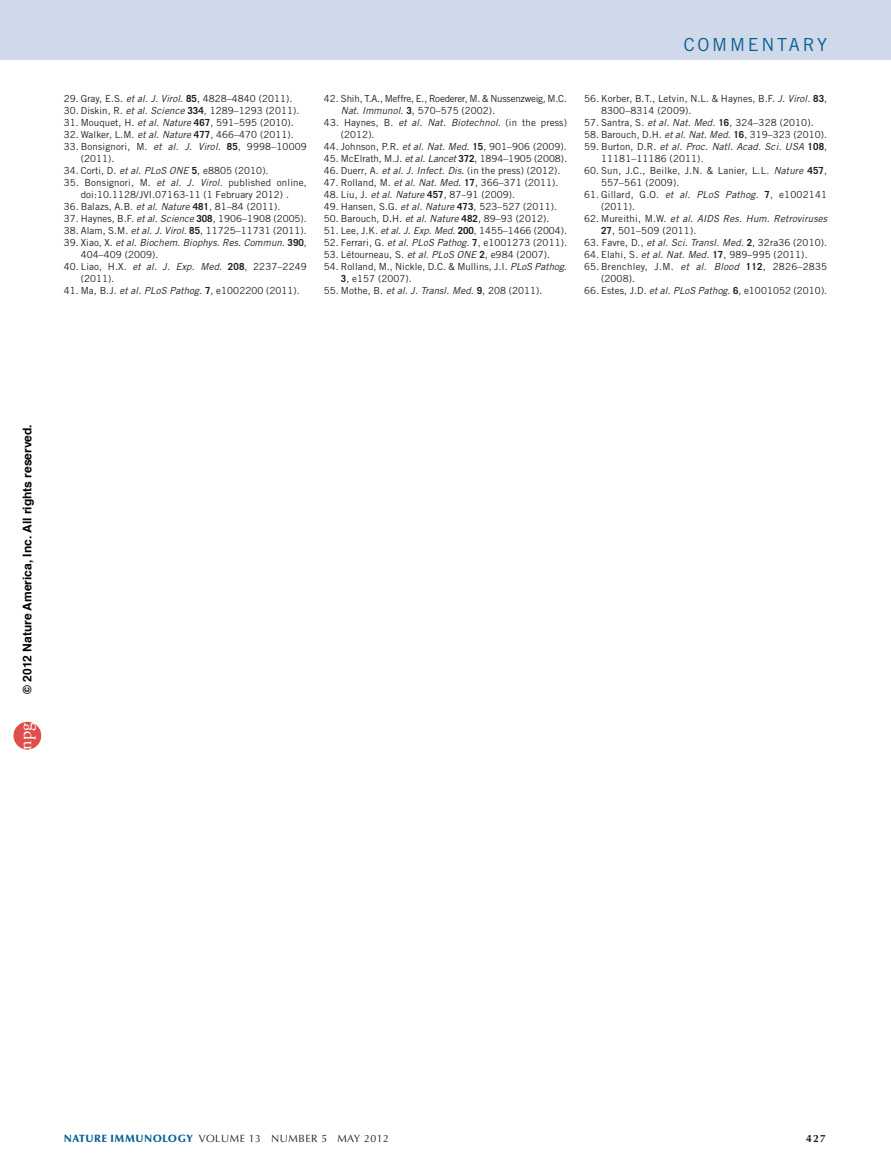
<style>
.page{position:relative;width:891px;height:1175px;background:#fff}
.page>*{position:absolute;margin:0;border:0;box-sizing:border-box;transform-origin:0 0}
.t1{font:18px "Trade Gothic LT Std";letter-spacing:.15em;color:#086193}
.t2{font:18px "Adobe Garamond Pro";color:#fff}
.t3{font:700 12px "Helvetica";color:#000}
.t4{font:10.5px "Optima LT Std";letter-spacing:.05em;color:#231f20}
.t5{font:700 10.5px "Optima LT Std";color:#231f20}
.t6{font:9.75px/12px "Trade Gothic LT Std";letter-spacing:.005em;color:#231f20}
.t7{font:9.75px/12px "Trade Gothic LT Std";letter-spacing:-.02em;color:#231f20}
.t8{font:italic 9.75px/12px "Trade Gothic LT Std";letter-spacing:.005em;color:#231f20}
.t9{font:9.75px/12px "Trade Gothic LT Std";letter-spacing:.025em;color:#231f20}
.s1{font-style:italic}
.s2{font-weight:700}
.s3{font-style:normal}
.s4{font-weight:700;font-style:normal}
.s5{font-weight:900;color:#086193}
</style>
<div class="page">
<div style="left:0;top:0;width:891px;height:60px;background:#cfd9e9"></div>
<div style="left:14px;top:722px;width:27px;height:27px;background:#df4e4a;border-radius:50%"></div>
<p class="t6" style="left:64px;top:92px;width:230px">29. Gray, E .S. <span class="s1">et al. J. Virol.</span> <span class="s2">85</span>, 4828–4840 (2011).</p>
<p class="t6" style="left:64px;top:104px;width:237px">30. Diskin, R . <span class="s1">et al. Science</span> <span class="s2">334</span>, 1289–1293 (2011).</p>
<p class="t6" style="left:64px;top:116px;width:232px">31. Mouquet, H. <span class="s1">et al. Nature</span> <span class="s2">467</span>, 591–595 (2010).</p>
<p class="t6" style="left:64px;top:128px;width:232px">32. Walker, L.M. <span class="s1">et al. Nature</span> <span class="s2">477</span>, 466–470 (2011).</p>
<p class="t6" style="left:81px;top:140px;width:228px;text-indent:-17px">33. Bonsignori, M. <span class="s1">et al. J. Virol.</span> <span class="s2">85</span>, 9998–10009 (2011).</p>
<p class="t6" style="left:64px;top:164px;width:206px">34. Corti, D. <span class="s1">et al. PLoS ONE</span> <span class="s2">5</span>, e8805 (2010).</p>
<p class="t6" style="left:64px;top:176px;width:245px;text-align:center">35. Bonsignori, M. <span class="s1">et al. J. Virol.</span> published online, doi:10.1128/JVI.07163-11 (1 February 2012) .</p>
<p class="t6" style="left:64px;top:200px;width:218px">36. Balazs, A.B. <span class="s1">et al. Nature</span> <span class="s2">481</span>, 81–84 (2011).</p>
<p class="t6" style="left:64px;top:212px;width:245px">37. Haynes, B.F. <span class="s1">et al. Science</span> <span class="s2">308</span>, 1906–1908 (2005).</p>
<p class="t6" style="left:64px;top:224px;width:245px">38. Alam, S.M. <span class="s1">et al. J. Virol.</span> <span class="s2">85</span>, 11725–11731 (2011).</p>
<p class="t8" style="left:81px;top:237px;width:228px;text-indent:-17px"><span class="s3">39. Xiao, X.</span> et al. Biochem. Biophys. Res. Commun. <span class="s4">390</span><span class="s3">,<br>404–409 (2009).</span></p>
<p class="t6" style="left:81px;top:260px;width:228px;text-indent:-17px">40. Liao, H.X. <span class="s1">et al. J. Exp. Med.</span> <span class="s2">208</span>, 2237–2249 (2011).</p>
<p class="t6" style="left:64px;top:284px;width:238px">41. Ma, B.J. <span class="s1">et al. PLoS Pathog.</span> <span class="s2">7</span>, e1002200 (2011).</p>
<p class="t7" style="left:341px;top:92px;width:228px;text-indent:-17px">42. Shih, T.A., Meffre, E., Roederer, M. &amp; Nussenzweig, M.C.<br><span class="s1">Nat. Immunol.</span> <span class="s2">3</span>, 570–575 (2002).</p>
<p class="t6" style="left:341px;top:116px;width:228px;text-indent:-17px">43. Haynes, B. <span class="s1">et al. Nat. Biotechnol</span>. (in the press) (2012).</p>
<p class="t6" style="left:324px;top:140px;width:244px">44. Johnson, P.R . <span class="s1">et al. Nat. Med.</span> <span class="s2">15</span>, 901–906 (2009).</p>
<p class="t6" style="left:324px;top:152px;width:245px">45. McE lrath, M.J. <span class="s1">et al. Lancet</span> <span class="s2">372</span>, 1894–1905 (2008).</p>
<p class="t6" style="left:324px;top:164px;width:238px">46. Duerr, A. <span class="s1">et al. J. Infect. Dis.</span> (in the press) (2012).</p>
<p class="t6" style="left:324px;top:176px;width:236px">47. Rolland, M. <span class="s1">et al. Nat. Med.</span> <span class="s2">17</span>, 366–371 (2011).</p>
<p class="t6" style="left:324px;top:188px;width:193px">48. Liu, J. <span class="s1">et al. Nature</span> <span class="s2">457</span>, 87–91 (2009).</p>
<p class="t6" style="left:324px;top:200px;width:235px">49. Hansen, S.G. <span class="s1">et al. Nature</span> <span class="s2">473</span>, 523–527 (2011).</p>
<p class="t6" style="left:324px;top:212px;width:227px">50. Barouch, D.H. <span class="s1">et al. Nature</span> <span class="s2">482</span>, 89–93 (2012).</p>
<p class="t6" style="left:324px;top:224px;width:245px">51. Lee, J.K. <span class="s1">et al. J. Exp. Med.</span> <span class="s2">200</span>, 1455–1466 (2004).</p>
<p class="t6" style="left:324px;top:236px;width:245px">52. Ferrari, G. <span class="s1">et al. PLoS Pathog.</span> <span class="s2">7</span>, e1001273 (2011).</p>
<p class="t6" style="left:324px;top:248px;width:228px">53. Létourneau, S. <span class="s1">et al. PLoS ONE</span> <span class="s2">2</span>, e984 (2007).</p>
<p class="t6" style="left:341px;top:260px;width:227px;text-indent:-17px">54. Rolland, M., Nickle, D.C. &amp; Mullins, J.I. <span class="s1">PLoS Pathog.<br></span><span class="s2">3</span>, e157 (2007).</p>
<p class="t6" style="left:324px;top:284px;width:220px">55. Mothe, B. <span class="s1">et al. J. Transl. Med.</span> <span class="s2">9</span>, 208 (2011).</p>
<h1 class="t1" style="left:684px;top:34px;width:91px">comm enta</h1>
<h1 class="t1" style="left:803px;top:34px;width:26px">ry</h1>
<p class="t6" style="left:601px;top:92px;width:228px;text-indent:-17px">56. Korber, B.T., Letvin, N.L. &amp; Haynes, B.F. <span class="s1">J. Virol.</span> <span class="s2">83</span>,<br>8300–8314 (2009).</p>
<p class="t6" style="left:584px;top:116px;width:231px">57. Santra, S. <span class="s1">et al. Nat. Med.</span> <span class="s2">16</span>, 324–328 (2010).</p>
<p class="t6" style="left:584px;top:128px;width:245px">58. Barouch, D.H. <span class="s1">et al. Nat. Med.</span> <span class="s2">16</span>, 319–323 (2010).</p>
<p class="t6" style="left:601px;top:140px;width:228px;text-indent:-17px">59. Burton, D.R . <span class="s1">et al. Proc. Natl. Acad. Sci. USA</span> <span class="s2">108</span>,<br>11181–11186 (2011).</p>
<p class="t6" style="left:601px;top:164px;width:228px;text-indent:-17px">60. Sun, J.C., Beilke, J.N. &amp; Lanier, L.L. <span class="s1">Nature</span> <span class="s2">457</span>,<br>557–561 (2009).</p>
<p class="t6" style="left:601px;top:188px;width:228px;text-indent:-17px">61. Gillard, G.O. <span class="s1">et al. PLoS Pathog.</span> <span class="s2">7</span>, e1002141 (2011).</p>
<p class="t6" style="left:601px;top:212px;width:228px;text-indent:-17px">62. Mureithi, M.W. <span class="s1">et al. AIDS Res. Hum. Retroviruses<br></span><span class="s2">27</span>, 501–509 (2011).</p>
<p class="t6" style="left:584px;top:236px;width:245px">63. Favre, D., <span class="s1">et al. Sci. Transl. Med.</span> <span class="s2">2</span>, 32ra36 (2010).</p>
<p class="t6" style="left:584px;top:248px;width:225px">64. Elahi, S. <span class="s1">et al. Nat. Med.</span> <span class="s2">17</span>, 989–995 (2011).</p>
<p class="t9" style="left:601px;top:260px;width:228px;text-indent:-17px">65. Brenchley, J.M. <span class="s1">et al. Blood</span> <span class="s2">112</span>, 2826–2835 (2008).</p>
<p class="t6" style="left:584px;top:284px;width:245px">66. Estes, J.D. <span class="s1">et al. PLoS Pathog.</span> <span class="s2">6</span>, e1001052 (2010).</p>
<p class="t3" style="left:22px;top:693px;width:271px;rotate:-90deg">© 2012 Nature America, Inc. All rights reserved.</p>
<h1 class="t2" style="left:15px;top:749px;width:28px;rotate:-90deg">npg</h1>
<p class="t4" style="left:64px;top:1132px;width:327px"><span class="s5">NATURE IMMUNOLOGY</span> VOLUME 13 NUMBER 5 MAY 2012</p>
<p class="t5" style="left:806px;top:1132px;width:21px">427</p>
</div>
